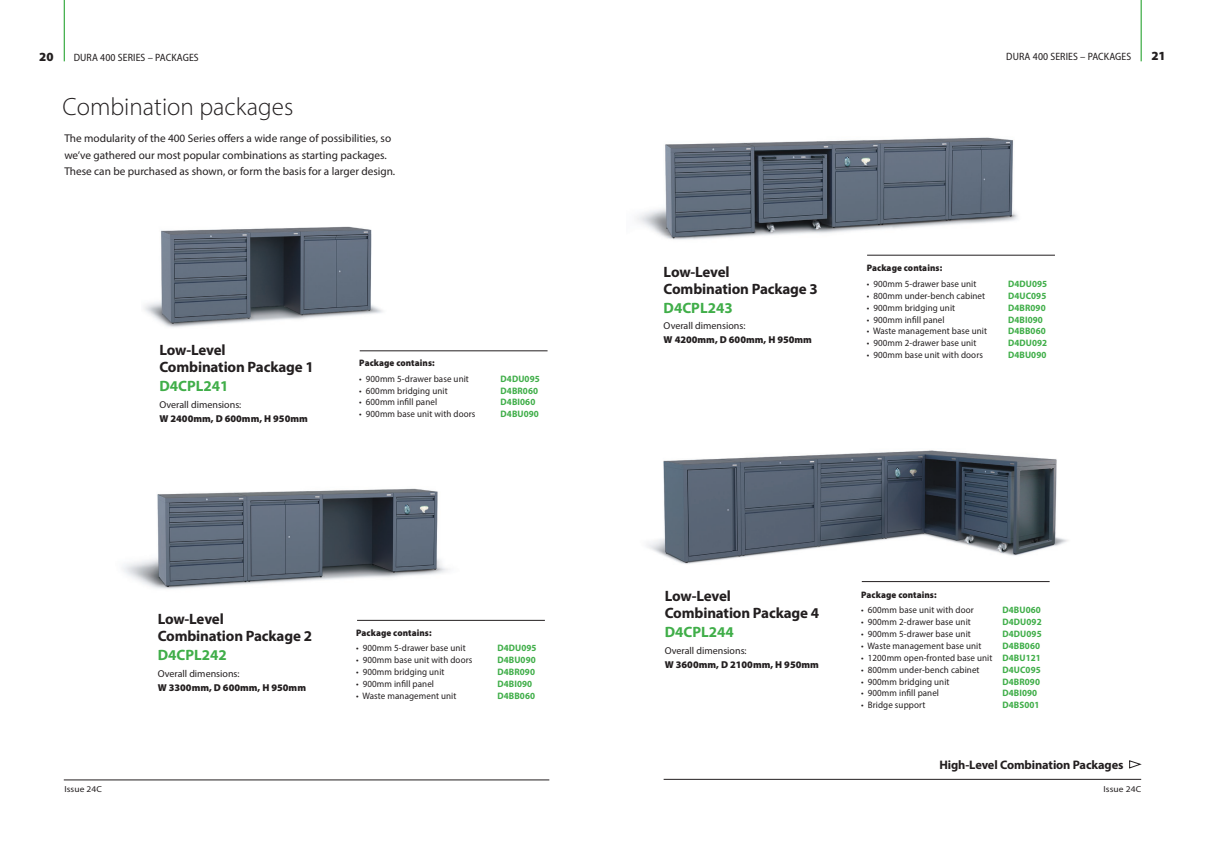
<style>
.page{position:relative;width:1205px;height:851px;background:#fff}
.page>*{position:absolute;margin:0;border:0;box-sizing:border-box;transform-origin:0 0}
.t1{font:300 25px "Myriad Pro";color:#231f20}
.t2{font:700 15px/16.8px "Myriad Pro";letter-spacing:-.01em;color:#231f20}
.t3{font:700 15px "Myriad Pro";color:#40ae49}
.t4{font:900 12.5px "Myriad Pro";color:#231f20}
.t5{font:700 12.38px "Myriad Pro";letter-spacing:-.01em;color:#231f20}
.t6{font:11.25px/16.2px "Myriad Pro";color:#231f20}
.t7{font:semi-condensed 10.62px "Myriad Pro";letter-spacing:.01em;color:#231f20}
.t8{font:900 10px "Myriad Pro";color:#231f20}
.t9{font:10px "Myriad Pro";color:#231f20}
.t10{font:9.38px "Myriad Pro";letter-spacing:.01em;color:#231f20;scale:.96 1}
.t11{font:700 9.38px "Myriad Pro";letter-spacing:.01em;color:#40ae49;scale:.96 1}
.t12{font:900 9.38px "Myriad Pro";letter-spacing:.01em;color:#231f20;scale:.96 1}
.t13{font:8.75px "Myriad Pro";letter-spacing:.01em;color:#231f20;scale:1.08 1}
.s1{font-weight:700;color:#40ae49}
</style>
<div class="page">
<img style="left:144px;top:226px;width:239px;height:102px">
<img style="left:122px;top:488px;width:326px;height:101px">
<img style="left:637px;top:137px;width:389px;height:118px">
<img style="left:647px;top:450px;width:421px;height:114px">
<hr style="left:64px;top:0;width:1px;height:61px;background:#40ae49">
<hr style="left:1140px;top:0;width:2px;height:61px;background:#40ae49">
<hr style="left:64px;top:779px;width:485px;height:1px;background:#231f20">
<hr style="left:663px;top:779px;width:478px;height:1px;background:#231f20">
<svg style="left:1129px;top:760px;width:13px;height:8px"></svg>
<hr style="left:357px;top:620px;width:188px;height:1px;background:#231f20">
<hr style="left:360px;top:350px;width:187px;height:1px;background:#231f20">
<hr style="left:867px;top:255px;width:188px;height:1px;background:#231f20">
<hr style="left:862px;top:581px;width:187px;height:1px;background:#231f20">
<h3 class="t4" style="left:39px;top:49px;width:16px">20</h3>
<p class="t7" style="left:74px;top:51px;width:126px">DURA 400 SERIES – PACKAGES</p>
<p class="t7" style="left:1006px;top:49px;width:126px">DURA 400 SERIES – PACKAGES</p>
<h3 class="t4" style="left:1151px;top:47px;width:16px">21</h3>
<h1 class="t1" style="left:63px;top:91px;width:232px">Combination packages</h1>
<p class="t6" style="left:64px;top:130px;width:332px">The modularity of the 400 Series offers a wide range of possibilities, so we’ve gathered our most popular combinations as starting packages.<br>These can be purchased as shown, or form the basis for a larger design.</p>
<h2 class="t2" style="left:159px;top:341px;width:156px">Low-Level<br>Combination Package 1</h2>
<h2 class="t3" style="left:159px;top:376px;width:71px">D4CPL241</h2>
<p class="t9" style="left:159px;top:398px;width:83px">Overall dimensions:</p>
<p class="t8" style="left:159px;top:411px;width:150px">W 2400mm, D 600mm, H 950mm</p>
<p class="t12" style="left:359px;top:356px;width:80px">Package contains:</p>
<p class="t10" style="left:359px;top:372px;width:116px">• 900mm 5-drawer base unit</p>
<p class="t11" style="left:500px;top:372px;width:42px">D4DU095</p>
<p class="t10" style="left:359px;top:384px;width:94px">• 600mm bridging unit</p>
<p class="t11" style="left:500px;top:384px;width:41px">D4BR060</p>
<p class="t10" style="left:359px;top:396px;width:83px">• 600mm infill panel</p>
<p class="t11" style="left:500px;top:396px;width:38px">D4BI060</p>
<p class="t10" style="left:359px;top:408px;width:122px">• 900mm base unit with doors</p>
<p class="t11" style="left:500px;top:408px;width:41px">D4BU090</p>
<h2 class="t2" style="left:158px;top:610px;width:156px">Low-Level<br>Combination Package 2</h2>
<h2 class="t3" style="left:158px;top:645px;width:71px">D4CPL242</h2>
<p class="t9" style="left:158px;top:667px;width:83px">Overall dimensions:</p>
<p class="t8" style="left:158px;top:680px;width:150px">W 3300mm, D 600mm, H 950mm</p>
<p class="t12" style="left:356px;top:626px;width:80px">Package contains:</p>
<p class="t10" style="left:356px;top:642px;width:116px">• 900mm 5-drawer base unit</p>
<p class="t11" style="left:497px;top:641px;width:42px">D4DU095</p>
<p class="t10" style="left:356px;top:654px;width:122px">• 900mm base unit with doors</p>
<p class="t11" style="left:497px;top:653px;width:41px">D4BU090</p>
<p class="t10" style="left:356px;top:666px;width:94px">• 900mm bridging unit</p>
<p class="t11" style="left:497px;top:665px;width:41px">D4BR090</p>
<p class="t10" style="left:356px;top:677px;width:83px">• 900mm infill panel</p>
<p class="t11" style="left:497px;top:677px;width:38px">D4BI090</p>
<p class="t10" style="left:356px;top:689px;width:106px">• Waste management unit</p>
<p class="t11" style="left:497px;top:689px;width:41px">D4BB060</p>
<h2 class="t2" style="left:663px;top:263px;width:156px">Low-Level<br>Combination Package 3</h2>
<h2 class="t3" style="left:663px;top:298px;width:71px">D4CPL243</h2>
<p class="t9" style="left:663px;top:320px;width:83px">Overall dimensions:</p>
<p class="t8" style="left:663px;top:333px;width:150px">W 4200mm, D 600mm, H 950mm</p>
<p class="t12" style="left:867px;top:262px;width:80px">Package contains:</p>
<p class="t10" style="left:867px;top:278px;width:116px">• 900mm 5-drawer base unit</p>
<p class="t11" style="left:1008px;top:277px;width:42px">D4DU095</p>
<p class="t10" style="left:867px;top:290px;width:125px">• 800mm under-bench cabinet</p>
<p class="t11" style="left:1008px;top:289px;width:41px">D4UC095</p>
<p class="t10" style="left:867px;top:301px;width:94px">• 900mm bridging unit</p>
<p class="t11" style="left:1008px;top:301px;width:41px">D4BR090</p>
<p class="t10" style="left:867px;top:313px;width:83px">• 900mm infill panel</p>
<p class="t11" style="left:1008px;top:313px;width:38px">D4BI090</p>
<p class="t10" style="left:867px;top:325px;width:127px">• Waste management base unit</p>
<p class="t11" style="left:1008px;top:325px;width:41px">D4BB060</p>
<p class="t10" style="left:867px;top:337px;width:116px">• 900mm 2-drawer base unit</p>
<p class="t11" style="left:1008px;top:337px;width:42px">D4DU092</p>
<p class="t10" style="left:867px;top:349px;width:122px">• 900mm base unit with doors</p>
<p class="t11" style="left:1008px;top:349px;width:41px">D4BU090</p>
<h2 class="t2" style="left:665px;top:587px;width:156px">Low-Level<br>Combination Package 4</h2>
<h2 class="t3" style="left:665px;top:622px;width:71px">D4CPL244</h2>
<p class="t9" style="left:665px;top:644px;width:83px">Overall dimensions:</p>
<p class="t8" style="left:665px;top:657px;width:156px">W 3600mm, D 2100mm, H 950mm</p>
<p class="t12" style="left:861px;top:588px;width:80px">Package contains:</p>
<p class="t10" style="left:861px;top:604px;width:119px">• 600mm base unit with door</p>
<p class="t11" style="left:1002px;top:604px;width:41px">D4BU060</p>
<p class="t10" style="left:861px;top:616px;width:116px">• 900mm 2-drawer base unit</p>
<p class="t11" style="left:1002px;top:615px;width:42px">D4DU092</p>
<p class="t10" style="left:861px;top:628px;width:116px">• 900mm 5-drawer base unit</p>
<p class="t11" style="left:1002px;top:627px;width:42px">D4DU095</p>
<p class="t10" style="left:861px;top:639px;width:127px">• Waste management base unit</p>
<p class="t11" style="left:1002px;top:639px;width:41px">D4BB060</p>
<p class="t10" style="left:861px;top:651px;width:189px">• 1200mm open-fronted base unit <span class="s1">D4BU121</span></p>
<p class="t10" style="left:861px;top:663px;width:125px">• 800mm under-bench cabinet</p>
<p class="t11" style="left:1002px;top:663px;width:41px">D4UC095</p>
<p class="t10" style="left:861px;top:675px;width:94px">• 900mm bridging unit</p>
<p class="t11" style="left:1002px;top:675px;width:41px">D4BR090</p>
<p class="t10" style="left:861px;top:687px;width:83px">• 900mm infill panel</p>
<p class="t11" style="left:1002px;top:687px;width:38px">D4BI090</p>
<p class="t10" style="left:861px;top:699px;width:68px">• Bridge support</p>
<p class="t11" style="left:1002px;top:699px;width:40px">D4BS001</p>
<h3 class="t5" style="left:939px;top:756px;width:185px">High-Level Combination Packages</h3>
<p class="t13" style="left:64px;top:783px;width:36px">Issue 24C</p>
<p class="t13" style="left:1103px;top:783px;width:36px">Issue 24C</p>
</div>
